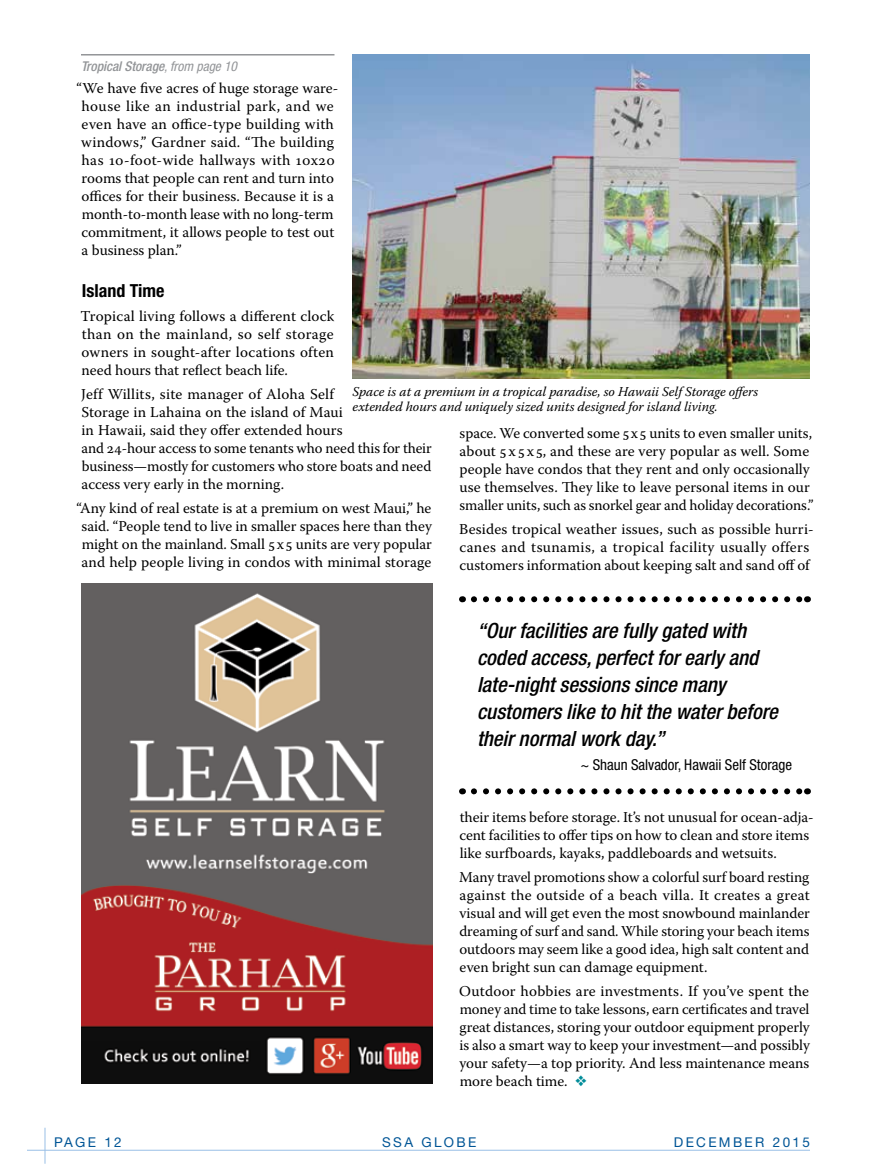
<style>
.page{position:relative;width:891px;height:1175px;background:#fff}
.page>*{position:absolute;margin:0;border:0;box-sizing:border-box;transform-origin:0 0}
.Pull15-Top{font:italic 500 condensed 21px/27px "Helvetica Neue";color:#000}
.Subhead{font:700 condensed 18px "Helvetica Neue";color:#000}
.Body{font:15px/18px "Warnock Pro";color:#000}
.Pull15-Bottom{font:condensed 15px "Helvetica Neue";color:#000}
.t1{font:italic 13.5px/15px "Warnock Pro";color:#000}
.t2{font:13.5px "Helvetica Neue";letter-spacing:.175em;color:#005596}
.t3{font:italic 500 condensed 13.5px "Helvetica Neue";color:#939598}
.s1{font-weight:400}
.s2{color:#008c99}
</style>
<div class="page">
<hr style="left:27px;top:1149px;width:783px;height:1px;background:#99bfe6">
<hr style="left:45px;top:1127px;width:1px;height:36px;background:#99bfe6">
<hr style="left:81px;top:54px;width:253px;height:2px;background:#939598">
<svg style="left:474px;top:596px;width:327px;height:6px"></svg>
<svg style="left:474px;top:788px;width:327px;height:6px"></svg>
<img style="left:352px;top:54px;width:458px;height:324px">
<img style="left:81px;top:584px;width:351px;height:499px">
<p class="t3" style="left:81px;top:58px;width:158px">Tropical Storage<span class="s1">, from page 10</span></p>
<p class="Body" style="left:81px;top:79px;width:258px;text-indent:-5px">“We have five acres of huge storage ware&shy;house like an industrial park, and we even have an office-type building with windows,” Gardner said. “The building has 10-foot-wide hallways with 10x20 rooms that people can rent and turn into offices for their business. Because it is a month-to-month lease with no long-term commitment, it allows people to test out a business plan.”</p>
<p class="Subhead" style="left:82px;top:280px;width:84px">Island Time</p>
<p class="Body" style="left:81px;top:307px;width:255px;text-align:justify">Tropical living follows a different clock than on the mainland, so self storage owners in sought-after locations often need hours that reflect beach life.</p>
<p class="Body" style="left:81px;top:385px;width:352px">Jeff Willits, site manager of Aloha Self<br>Storage in Lahaina on the island of Maui<br>in Hawaii, said they offer extended hours<br>and 24-hour access to some tenants who need this for their business—mostly for customers who store boats and need access very early in the morning.</p>
<p class="Body" style="left:77px;top:499px;width:357px;text-align:center">“Any kind of real estate is at a premium on west Maui,” he said. “People tend to live in smaller spaces here than they might on the mainland. Small 5x5 units are very popular and help people living in condos with minimal storage</p>
<p class="t1" style="left:352px;top:384px;width:407px">Space is at a premium in a tropical paradise, so Hawaii Self Storage offers extended hours and uniquely sized units designed for island living.</p>
<p class="Body" style="left:460px;top:424px;width:356px">space. We converted some 5x5 units to even smaller units, about 5 x 5 x 5, and these are very popular as well. Some people have condos that they rent and only occasionally use themselves. They like to leave personal items in our smaller units, such as snorkel gear and holiday decorations.”</p>
<p class="Body" style="left:459px;top:520px;width:356px">Besides tropical weather issues, such as possible hurri&shy;canes and tsunamis, a tropical facility usually offers customers information about keeping salt and sand off of</p>
<p class="Pull15-Top" style="left:477px;top:617px;width:302px">“Our facilities are fully gated with coded access, perfect for early and late-night sessions since many customers like to hit the water before their normal work day.”</p>
<p class="Pull15-Bottom" style="left:580px;top:756px;width:213px">~ Shaun Salvador, Hawaii Self Storage</p>
<p class="Body" style="left:459px;top:808px;width:356px">their items before storage. It’s not unusual for ocean-adja&shy;cent facilities to offer tips on how to clean and store items like surfboards, kayaks, paddleboards and wetsuits.</p>
<p class="Body" style="left:459px;top:868px;width:352px;text-align:justify">Many travel promotions show a colorful surf board resting against the outside of a beach villa. It creates a great visual and will get even the most snowbound mainlander dreaming of surf and sand. While storing your beach items outdoors may seem like a good idea, high salt content and even bright sun can damage equipment.</p>
<p class="Body" style="left:459px;top:982px;width:352px;text-align:justify">Outdoor hobbies are investments. If you’ve spent the money and time to take lessons, earn certificates and travel great distances, storing your outdoor equipment properly is also a smart way to keep your investment—and possibly your safety—a top priority. And less maintenance means more beach time. <span class="s2">❖</span></p>
<p class="t2" style="left:54px;top:1134px;width:69px">PAGE 12</p>
<p class="t2" style="left:382px;top:1134px;width:96px">SSA GLOBE</p>
<p class="t2" style="left:674px;top:1134px;width:138px">DECEMBER 2015</p>
</div>
